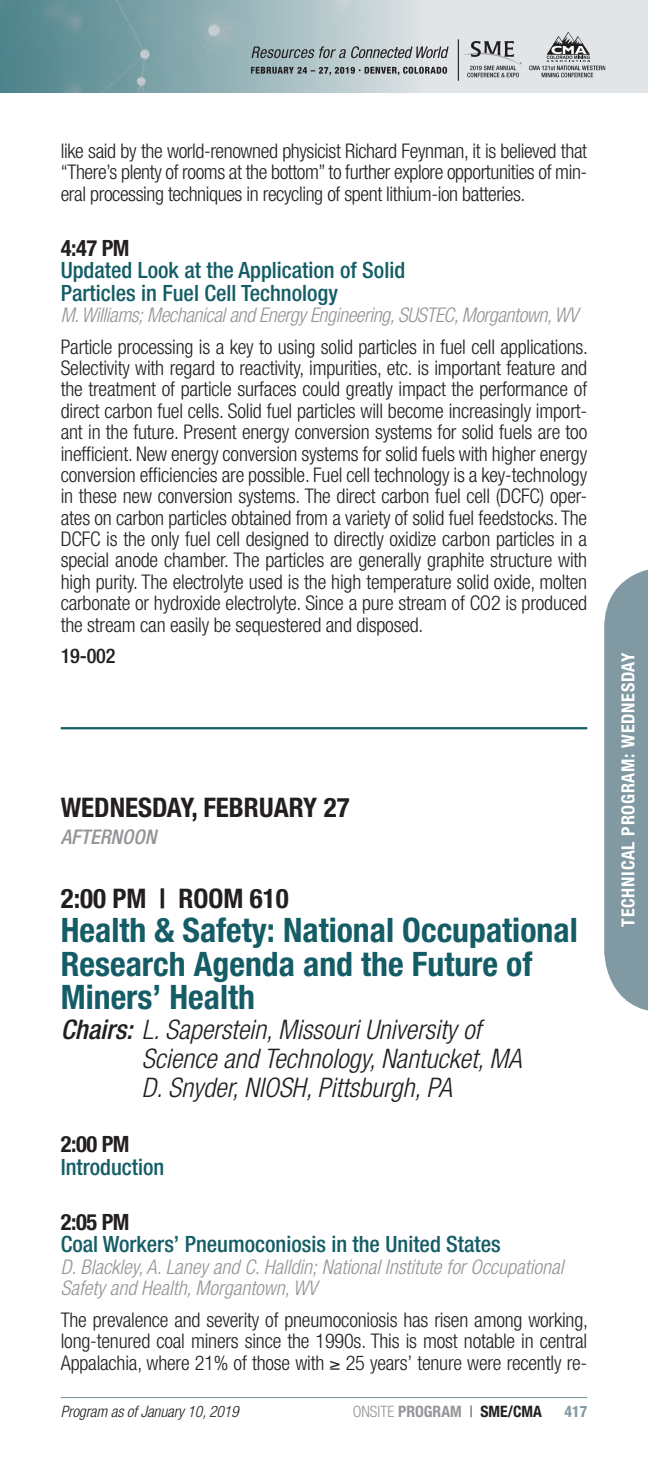
<style>
.page{position:relative;width:648px;height:1458px;background:#fff}
.page>*{position:absolute;margin:0;border:0;box-sizing:border-box;transform-origin:0 0}
.t1{font:700 condensed 33.75px/33.8px "Helvetica Neue";color:#145d66}
.t2{font:italic 300 condensed 27px/29.2px "Helvetica Neue";color:#231f20}
.t3{font:700 condensed 27px "Helvetica Neue";color:#231f20}
.t4{font:500 condensed 22.5px/22.5px "Helvetica Neue";color:#145d66}
.t5{font:700 condensed 22.5px "Helvetica Neue";letter-spacing:-.02em;color:#231f20}
.t6{font:300 condensed 20.25px/21.4px "Helvetica Neue";letter-spacing:-.01em;color:#231f20;text-align:justify}
.t7{font:italic 300 condensed 20.25px/21.4px "Helvetica Neue";color:#939598}
.t8{font:italic 300 condensed 20.25px "Helvetica Neue";letter-spacing:-.02em;color:#939598}
.t9{font:italic 500 condensed 20.25px "Helvetica Neue";color:#939598}
.t10{font:500 condensed 20.25px "Helvetica Neue";color:#231f20}
.t11{font:700 condensed 18px "Helvetica Neue";letter-spacing:.04em;color:#fff}
.t12{font:italic 300 condensed 15.75px "Helvetica Neue LT Std";letter-spacing:-.01em;color:#231f20}
.t13{font:700 condensed 15.75px "Helvetica Neue";color:#939598}
.t14{font:700 condensed 15.75px "Helvetica Neue";color:#8199a2}
.s1{font-weight:500}
.s2{font-weight:300}
.s3{font-weight:300;color:#231f20}
.s4{color:#231f20}
</style>
<div class="page">
<div style="left:0;top:0;width:648px;height:92px;background:#e1e5e7"></div>
<img style="left:0;top:0;width:406px;height:92px">
<hr style="left:61px;top:1397px;width:526px;height:1px;background:#8199a2">
<hr style="left:458px;top:39px;width:1px;height:42px;background:#201d1e">
<svg style="left:529px;top:32px;width:76px;height:45px"></svg>
<svg style="left:251px;top:30px;width:271px;height:47px"></svg>
<svg style="left:604px;top:569px;width:44px;height:442px;background:#8ca2aa"></svg>
<hr style="left:61px;top:727px;width:526px;height:2px;background:#145d66">
<p class="t6" style="left:61px;top:140px;width:528px">like said by the world-renowned physicist Richard Feynman, it is believed that “There’s plenty of rooms at the bottom” to further explore opportunities of min&shy;eral processing techniques in recycling of spent lithium-ion batteries.</p>
<p class="t5" style="left:61px;top:234px;width:70px">4:47 PM</p>
<p class="t4" style="left:61px;top:259px;width:346px">Updated Look at the Application of Solid<br>Particles in Fuel Cell Technology</p>
<p class="t8" style="left:61px;top:303px;width:519px">M. Williams; Mechanical and Energy Engineering, SUSTEC, Morgantown, WV</p>
<p class="t6" style="left:61px;top:336px;width:529px">Particle processing is a key to using solid particles in fuel cell applications.<br>Selectivity with regard to reactivity, impurities, etc. is important feature and the treatment of particle surfaces could greatly impact the performance of direct carbon fuel cells. Solid fuel particles will become increasingly import&shy;ant in the future. Present energy conversion systems for solid fuels are too inefficient. New energy conversion systems for solid fuels with higher energy conversion efficiencies are possible. Fuel cell technology is a key-technology in these new conversion systems. The direct carbon fuel cell (DCFC) oper&shy;ates on carbon particles obtained from a variety of solid fuel feedstocks. The DCFC is the only fuel cell designed to directly oxidize carbon particles in a special anode chamber. The particles are generally graphite structure with high purity. The electrolyte used is the high temperature solid oxide, molten carbonate or hydroxide electrolyte. Since a pure stream of CO2 is produced the stream can easily be sequestered and disposed.</p>
<p class="t10" style="left:61px;top:644px;width:56px">19-002</p>
<h2 class="t3" style="left:61px;top:791px;width:290px">WEDNESDAY, FEBRUARY 27</h2>
<p class="t9" style="left:61px;top:825px;width:97px">AFTERNOON</p>
<h2 class="t3" style="left:61px;top:882px;width:230px">2:00 PM | ROOM 610</h2>
<h1 class="t1" style="left:61px;top:913px;width:519px">Health &amp; Safety: National Occupational<br>Research Agenda and the Future of<br>Miners’ Health</h1>
<h2 class="t2" style="left:142px;top:1014px;width:381px;text-indent:-81px"><span class="s1">Chairs:</span> L. Saperstein, Missouri University of<br>Science and Technology, Nantucket, MA<br>D. Snyder, NIOSH, Pittsburgh, PA</h2>
<p class="t5" style="left:61px;top:1131px;width:70px">2:00 PM</p>
<p class="t4" style="left:61px;top:1155px;width:105px">Introduction</p>
<p class="t5" style="left:61px;top:1208px;width:70px">2:05 PM</p>
<p class="t4" style="left:61px;top:1233px;width:442px">Coal Workers’ Pneumoconiosis in the United States</p>
<p class="t7" style="left:61px;top:1256px;width:504px">D. Blackley, A. Laney and C. Halldin; National Institute for Occupational<br>Safety and Health, Morgantown, WV</p>
<p class="t6" style="left:61px;top:1309px;width:529px">The prevalence and severity of pneumoconiosis has risen among working, long-tenured coal miners since the 1990s. This is most notable in central Appalachia, where 21% of those with ≥ 25 years’ tenure were recently re-</p>
<p class="t12" style="left:61px;top:1403px;width:180px">Program as of January 10, 2019</p>
<p class="t13" style="left:353px;top:1402px;width:191px"><span class="s2">ONSITE</span> PROGRAM <span class="s3">|</span> <span class="s4">SME/CMA</span></p>
<p class="t14" style="left:565px;top:1402px;width:24px">417</p>
<p class="t11" style="left:617px;top:927px;width:275px;rotate:-90deg">TECHNICAL PROGRAM: WEDNESDAY</p>
</div>
